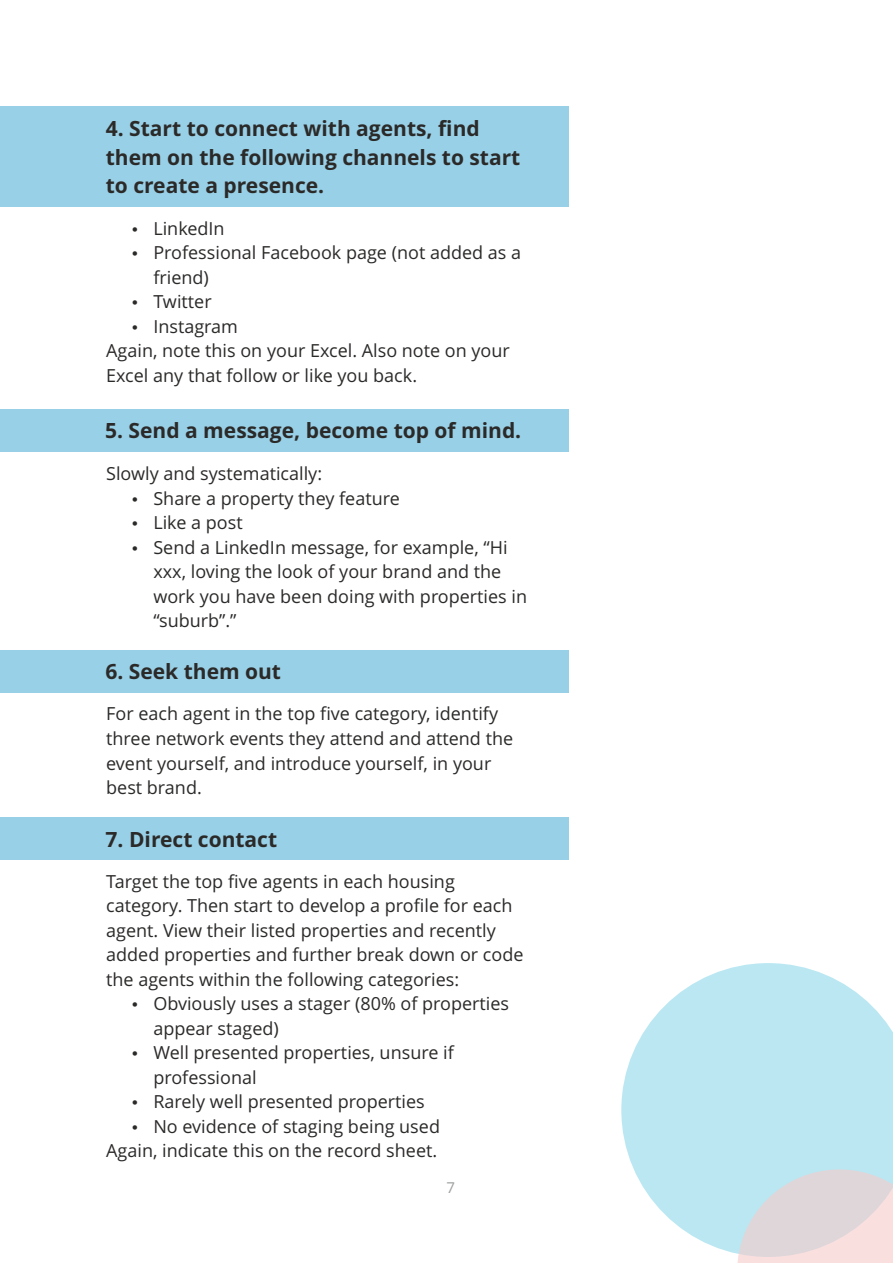
<style>
.page{position:relative;width:893px;height:1263px;background:#fff}
.page>*{position:absolute;margin:0;border:0;box-sizing:border-box;transform-origin:0 0}
.t1{font:700 21px/28.7px "Open Sans";color:#2b2a29}
.t2{font:18px/24.5px "Open Sans";color:#2b2a29}
.t3{font:15px "Open Sans";color:#9d9e9e}
</style>
<div class="page">
<div style="left:0;top:106px;width:568px;height:100px;background:#98d0e7"></div>
<div style="left:0;top:817px;width:568px;height:43px;background:#98d0e7"></div>
<div style="left:0;top:409px;width:568px;height:43px;background:#98d0e7"></div>
<div style="left:0;top:650px;width:568px;height:42px;background:#98d0e7"></div>
<svg style="left:621px;top:963px;width:272px;height:291px;fill:#bae7f2"></svg>
<svg style="left:737px;top:1169px;width:156px;height:94px;background:#dedbdf"></svg>
<p class="t1" style="left:106px;top:116px;width:416px">4. Start to connect with agents, find them on the following channels to start to create a presence.</p>
<p class="t2" style="left:153px;top:218px;width:73px">LinkedIn</p>
<p class="t2" style="left:153px;top:242px;width:369px">Professional Facebook page (not added as a</p>
<p class="t2" style="left:153px;top:267px;width:57px">friend)</p>
<p class="t2" style="left:153px;top:291px;width:60px">Twitter</p>
<p class="t2" style="left:153px;top:316px;width:86px">Instagram</p>
<p class="t2" style="left:106px;top:340px;width:405px">Again, note this on your Excel. Also note on your</p>
<p class="t2" style="left:106px;top:365px;width:312px">Excel any that follow or like you back.</p>
<p class="t1" style="left:105px;top:418px;width:418px">5. Send a message, become top of mind.</p>
<p class="t2" style="left:153px;top:463px;width:375px;text-indent:-47px">Slowly and systematically:<br>Share a property they feature<br>Like a post<br>Send a LinkedIn message, for example, “Hi xxx, loving the look of your brand and the work you have been doing with properties in “suburb”.”</p>
<p class="t1" style="left:105px;top:659px;width:177px">6. Seek them out</p>
<p class="t2" style="left:106px;top:703px;width:408px">For each agent in the top five category, identify three network events they attend and attend the event yourself, and introduce yourself, in your best brand.</p>
<p class="t1" style="left:106px;top:827px;width:173px">7. Direct contact</p>
<p class="t2" style="left:106px;top:871px;width:419px">Target the top five agents in each housing category. Then start to develop a profile for each agent. View their listed properties and recently added properties and further break down or code the agents within the following categories:</p>
<p class="t2" style="left:153px;top:993px;width:357px">Obviously uses a stager (80% of properties</p>
<p class="t2" style="left:153px;top:1018px;width:127px">appear staged)</p>
<p class="t2" style="left:153px;top:1042px;width:302px">Well presented properties, unsure if</p>
<p class="t2" style="left:153px;top:1067px;width:105px">professional</p>
<p class="t2" style="left:153px;top:1091px;width:273px">Rarely well presented properties</p>
<p class="t2" style="left:153px;top:1116px;width:288px">No evidence of staging being used</p>
<p class="t2" style="left:106px;top:1140px;width:333px">Again, indicate this on the record sheet.</p>
<p class="t3" style="left:446px;top:1182px;width:10px">7</p>
</div>
